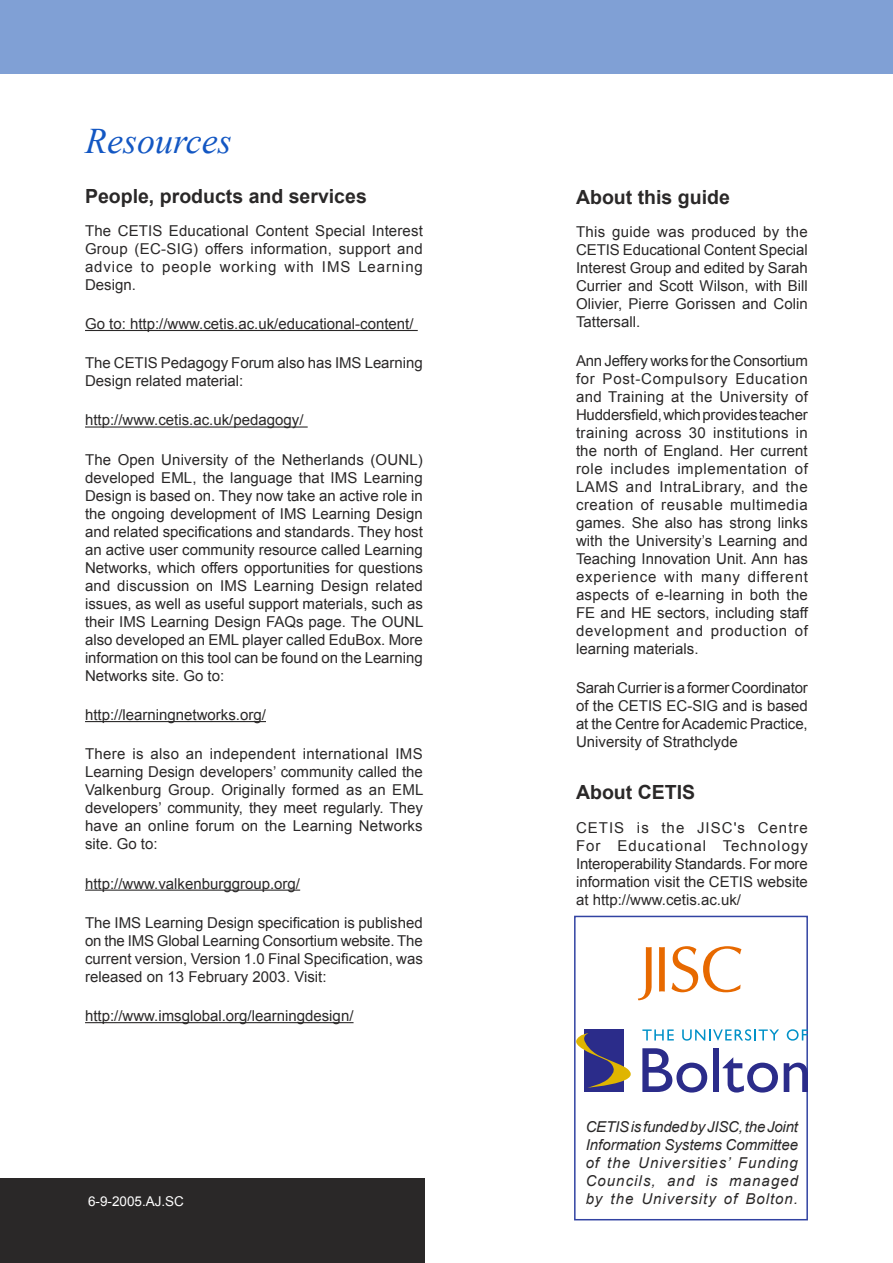
<style>
.page{position:relative;width:893px;height:1263px;background:#fff}
.page>*{position:absolute;margin:0;border:0;box-sizing:border-box;transform-origin:0 0}
.Section_Heading{font:italic 36px "Times New Roman";color:#1357c3}
.Topic_Heading{font:700 19.5px "Arial";color:#2a2828}
.Body_text{font:15px/18px "Arial";color:#2a2828;text-align:justify}
.t1{font:italic 15px/18px "Arial";letter-spacing:.065em;color:#2a2828;text-align:justify}
.t2{font:13.5px "Arial";color:#fff}
</style>
<div class="page">
<div style="left:0;top:0;width:893px;height:74px;background:#80a0d5"></div>
<div style="left:0;top:1178px;width:425px;height:85px;background:#2a2828"></div>
<div style="left:574px;top:916px;width:234px;height:304px;border:2px solid #3243a2"></div>
<svg style="left:638px;top:947px;width:14px;height:53px"></svg>
<svg style="left:659px;top:947px;width:6px;height:44px"></svg>
<svg style="left:672px;top:946px;width:69px;height:46px"></svg>
<div style="left:584px;top:1029px;width:39px;height:63px;background:#2b2c8a"></div>
<svg style="left:642px;top:1029px;width:32px;height:11px"></svg>
<svg style="left:682px;top:1029px;width:97px;height:12px"></svg>
<svg style="left:787px;top:1029px;width:21px;height:12px"></svg>
<svg style="left:642px;top:1048px;width:65px;height:44px"></svg>
<div style="left:713px;top:1048px;width:5px;height:44px;background:#2b2c8a"></div>
<svg style="left:723px;top:1057px;width:55px;height:35px"></svg>
<svg style="left:784px;top:1062px;width:24px;height:30px"></svg>
<svg style="left:576px;top:1033px;width:55px;height:55px"></svg>
<hr style="left:85px;top:330px;width:333px;height:1px;background:#2a2828">
<hr style="left:85px;top:426px;width:223px;height:2px;background:#2a2828">
<hr style="left:85px;top:721px;width:181px;height:1px;background:#2a2828">
<hr style="left:85px;top:889px;width:215px;height:2px;background:#2a2828">
<hr style="left:85px;top:1022px;width:269px;height:1px;background:#2a2828">
<p class="Section_Heading" style="left:85px;top:120px;width:148px">Resources</p>
<p class="Topic_Heading" style="left:85px;top:185px;width:283px">People, products and services</p>
<p class="Body_text" style="left:85px;top:221px;width:339px">The CETIS Educational Content Special Interest Group (EC-SIG) offers information, support and advice to people working with IMS Learning Design.</p>
<p class="Body_text" style="left:85px;top:315px;width:330px">Go to: http://www.cetis.ac.uk/educational-content/</p>
<p class="Body_text" style="left:85px;top:354px;width:339px">The CETIS Pedagogy Forum also has IMS Learning<br>Design related material:</p>
<p class="Body_text" style="left:85px;top:411px;width:220px">http://www.cetis.ac.uk/pedagogy/</p>
<p class="Body_text" style="left:85px;top:450px;width:340px">The Open University of the Netherlands (OUNL) developed EML, the language that IMS Learning Design is based on. They now take an active role in the ongoing development of IMS Learning Design and related specifications and standards. They host an active user community resource called Learning Networks, which offers opportunities for questions and discussion on IMS Learning Design related issues, as well as useful support materials, such as their IMS Learning Design FAQs page. The OUNL also developed an EML player called EduBox. More information on this tool can be found on the Learning Networks site. Go to:</p>
<p class="Body_text" style="left:85px;top:706px;width:182px">http://learningnetworks.org/</p>
<p class="Body_text" style="left:85px;top:745px;width:340px">There is also an independent international IMS Learning Design developers’ community called the Valkenburg Group. Originally formed as an EML developers’ community, they meet regularly. They have an online forum on the Learning Networks site. Go to:</p>
<p class="Body_text" style="left:85px;top:874px;width:217px">http://www.valkenburggroup.org/</p>
<p class="Body_text" style="left:85px;top:913px;width:339px">The IMS Learning Design specification is published on the IMS Global Learning Consortium website. The current version, Version 1.0 Final Specification, was released on 13 February 2003. Visit:</p>
<p class="Body_text" style="left:85px;top:1007px;width:270px">http://www.imsglobal.org/learningdesign/</p>
<p class="t2" style="left:88px;top:1194px;width:98px">6-9-2005.AJ.SC</p>
<p class="Topic_Heading" style="left:576px;top:186px;width:155px">About this guide</p>
<p class="Body_text" style="left:576px;top:222px;width:233px">This guide was produced by the CETIS Educational Content Special Interest Group and edited by Sarah Currier and Scott Wilson, with Bill Olivier, Pierre Gorissen and Colin Tattersall.</p>
<p class="Body_text" style="left:576px;top:352px;width:233px">Ann Jeffery works for the Consortium for Post-Compulsory Education and Training at the University of Huddersfield, which provides teacher training across 30 institutions in the north of England. Her current role includes implementation of LAMS and IntraLibrary, and the creation of reusable multimedia games. She also has strong links with the University’s Learning and Teaching Innovation Unit. Ann has experience with many different aspects of e-learning in both the FE and HE sectors, including staff development and production of learning materials.</p>
<p class="Body_text" style="left:576px;top:679px;width:233px">Sarah Currier is a former Coordinator of the CETIS EC-SIG and is based at the Centre for Academic Practice, University of Strathclyde</p>
<p class="Topic_Heading" style="left:576px;top:781px;width:121px">About CETIS</p>
<p class="Body_text" style="left:576px;top:818px;width:233px">CETIS is the JISC's Centre For Educational Technology Interoperability Standards. For more information visit the CETIS website at http://www.cetis.ac.uk/</p>
<p class="t1" style="left:586px;top:1118px;width:214px">CETIS is funded by JISC, the Joint Information Systems Committee of the Universities’ Funding Councils, and is managed by the University of Bolton.</p>
</div>
